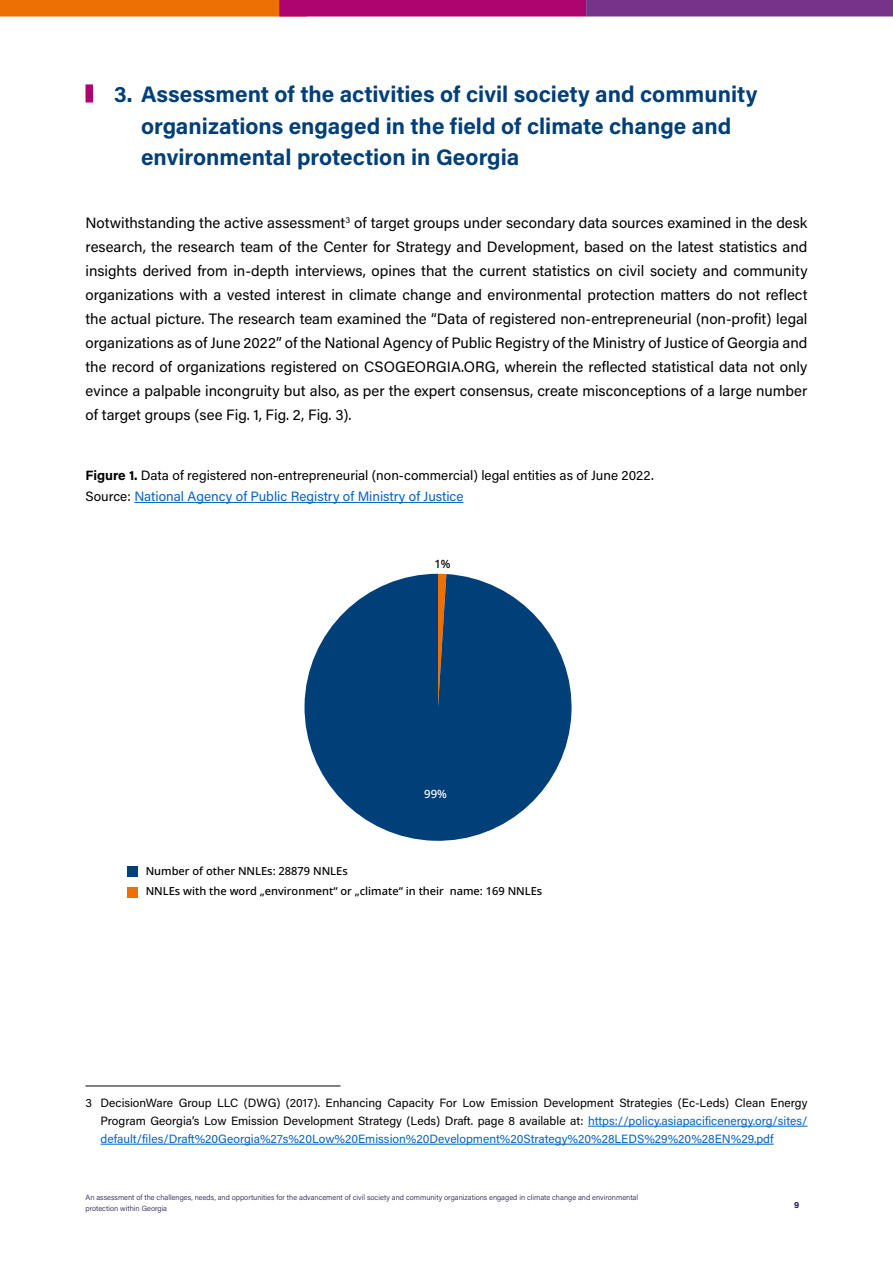
<style>
.page{position:relative;width:893px;height:1263px;background:#fff}
.page>*{position:absolute;margin:0;border:0;box-sizing:border-box;transform-origin:0 0}
.t1{font:700 22.5px/31.5px "Acumin Pro";color:#003f78}
.t2{font:15px/24px "Acumin Pro";color:#000;text-align:justify}
.t3{font:13.5px/21px "Acumin Pro";color:#000}
.t4{font:12px/18px "Acumin Pro";color:#000;text-align:justify}
.t5{font:11.4px "Noto Sans Georgian";color:#fff}
.t6{font:11.4px "Noto Sans Georgian";color:#000}
.t7{font:11.1px/20.2px "Noto Sans Georgian";color:#000}
.t8{font:700 9px "Acumin Pro";color:#1e1246}
.t9{font:300 7.5px/11.2px "Acumin Pro";color:#1e1246}
.s1{font-weight:700}
.s2{color:#0563c1}
</style>
<div class="page">
<div style="left:0;top:0;width:307px;height:17px;background:#ed7004"></div>
<div style="left:279px;top:0;width:307px;height:17px;background:#ad0470"></div>
<div style="left:586px;top:0;width:307px;height:17px;background:#77328a"></div>
<hr style="left:134px;top:502px;width:329px;height:1px;background:#0563c1">
<hr style="left:86px;top:1086px;width:254px;height:1px;background:#000">
<hr style="left:588px;top:1126px;width:219px;height:1px;background:#0563c1">
<hr style="left:100px;top:1144px;width:674px;height:1px;background:#0563c1">
<div style="left:86px;top:84px;width:7px;height:18px;background:#ad0470"></div>
<svg style="left:304px;top:574px;width:268px;height:267px;fill:#003f78"></svg>
<div style="left:128px;top:866px;width:10px;height:11px;background:#003f78"></div>
<div style="left:128px;top:887px;width:10px;height:11px;background:#ed7004"></div>
<h1 class="t1" style="left:141px;top:77px;width:618px;text-indent:-27px">3. Assessment of the activities of civil society and community organizations engaged in the field of climate change and environmental protection in Georgia</h1>
<p class="t2" style="left:86px;top:210px;width:723px">Notwithstanding the active assessment<sup>3</sup> of target groups under secondary data sources examined in the desk research, the research team of the Center for Strategy and Development, based on the latest statistics and insights derived from in-depth interviews, opines that the current statistics on civil society and community organizations with a vested interest in climate change and environmental protection matters do not reflect the actual picture. The research team examined the “Data of registered non-entrepreneurial (non-profit) legal organizations as of June 2022” of the National Agency of Public Registry of the Ministry of Justice of Georgia and the record of organizations registered on CSOGEORGIA.ORG, wherein the reflected statistical data not only evince a palpable incongruity but also, as per the expert consensus, create misconceptions of a large number of target groups (see Fig. 1, Fig. 2, Fig. 3).</p>
<p class="t3" style="left:86px;top:464px;width:570px"><span class="s1">Figure 1.</span> Data of registered non-entrepreneurial (non-commercial) legal entities as of June 2022.<br>Source: <span class="s2">National Agency of Public Registry of Ministry of Justice</span></p>
<p class="t6" style="left:434px;top:556px;width:18px">1%</p>
<p class="t5" style="left:424px;top:786px;width:24px">99%</p>
<p class="t7" style="left:146px;top:860px;width:398px">Number of other NNLEs: 28879 NNLEs<br>NNLEs with the word „environment“ or „climate“ in their name: 169 NNLEs</p>
<p class="t4" style="left:100px;top:1093px;width:708px;text-indent:-15px">3 DecisionWare Group LLC (DWG) (2017). Enhancing Capacity For Low Emission Development Strategies (Ec-Leds) Clean Energy Program Georgia’s Low Emission Development Strategy (Leds) Draft. page 8 available at: <span class="s2">https://policy.asiapacificenergy.org/sites/ default/files/Draft%20Georgia%27s%20Low%20Emission%20Development%20Strategy%20%28LEDS%29%20%28EN%29.pdf</span></p>
<p class="t9" style="left:86px;top:1191px;width:554px">An assessment of the challenges, needs, and opportunities for the advancement of civil society and community organizations engaged in climate change and environmental protection within Georgia</p>
<p class="t8" style="left:794px;top:1199px;width:7px">9</p>
</div>
